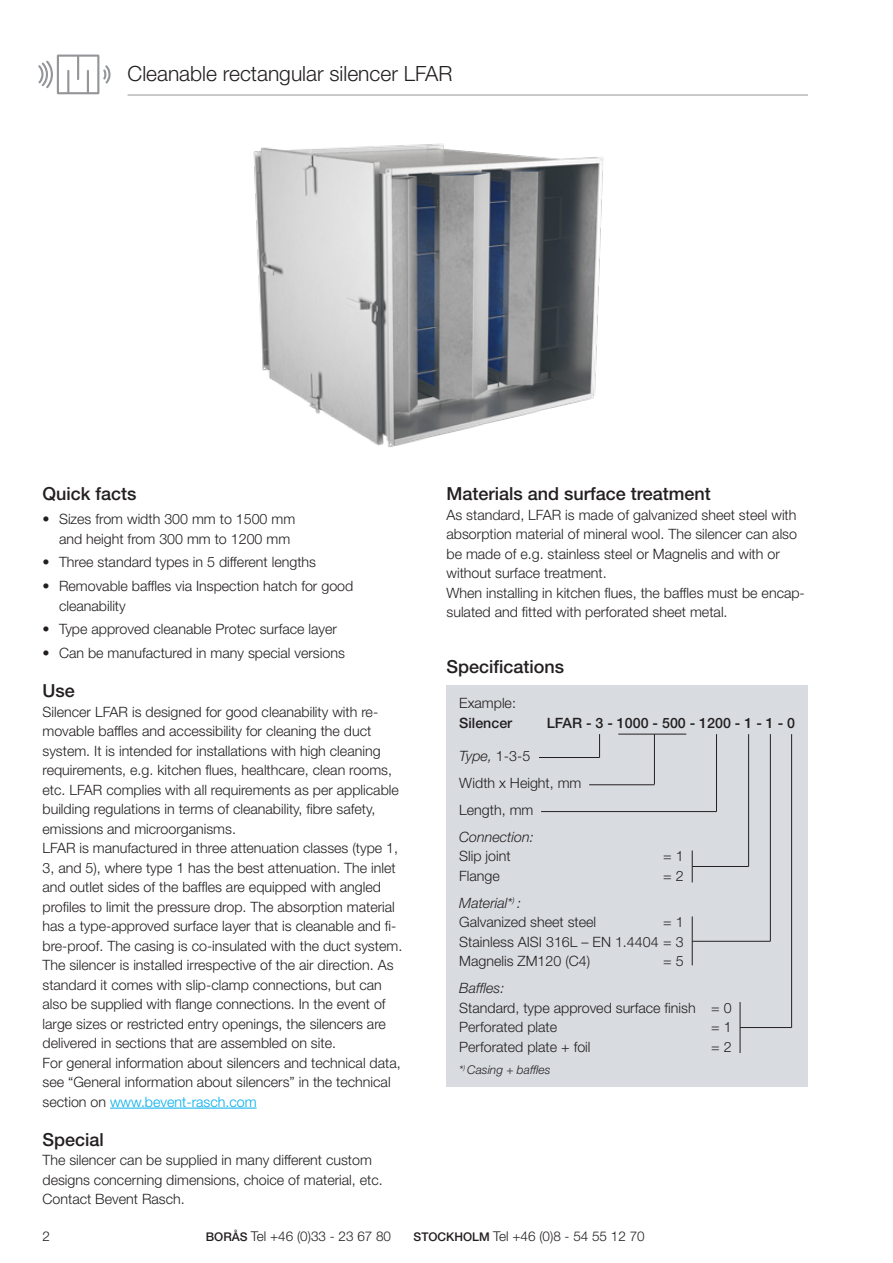
<style>
.page{position:relative;width:893px;height:1263px;background:#fff}
.page>*{position:absolute;margin:0;border:0;box-sizing:border-box;transform-origin:0 0}
.t1{font:300 21px "Helvetica Neue LT Std";color:#231f20}
.t2{font:500 18px "Helvetica Neue LT Std";color:#231f20}
.t3{font:300 14.25px/19.5px "Helvetica Neue LT Std";color:#231f20}
.t4{font:500 14.25px "Helvetica Neue LT Std";color:#231f20}
.t5{font:italic 300 14.25px "Helvetica Neue LT Std";color:#231f20}
.t6{font:300 13.5px "Helvetica Neue LT Std";color:#231f20}
.t7{font:italic 300 12px "Helvetica Neue LT Std";color:#231f20}
.s1{color:#00aeef}
.s2{font-style:italic}
.s3{font-weight:500;font-size:12px}
</style>
<div class="page">
<svg style="left:38px;top:55px;width:73px;height:39px"></svg>
<hr style="left:128px;top:95px;width:680px;height:1px;background:#939598">
<img style="left:253px;top:143px;width:351px;height:304px">
<div style="left:446px;top:685px;width:362px;height:402px;background:#d8dce1"></div>
<hr style="left:539px;top:757px;width:61px;height:1px;background:#231f20">
<hr style="left:589px;top:784px;width:65px;height:1px;background:#231f20">
<hr style="left:541px;top:811px;width:175px;height:1px;background:#231f20">
<hr style="left:618px;top:734px;width:68px;height:1px;background:#231f20">
<svg style="left:599px;top:734px;width:1px;height:23px"></svg>
<hr style="left:654px;top:734px;width:1px;height:50px;background:#231f20">
<hr style="left:692px;top:850px;width:1px;height:32px;background:#231f20">
<hr style="left:110px;top:1108px;width:147px;height:1px;background:#00aeef">
<hr style="left:716px;top:734px;width:1px;height:77px;background:#231f20">
<hr style="left:748px;top:734px;width:1px;height:132px;background:#231f20">
<hr style="left:770px;top:734px;width:1px;height:207px;background:#231f20">
<hr style="left:692px;top:866px;width:57px;height:1px;background:#231f20">
<hr style="left:692px;top:941px;width:78px;height:1px;background:#231f20">
<hr style="left:740px;top:1027px;width:52px;height:1px;background:#231f20">
<hr style="left:692px;top:916px;width:1px;height:49px;background:#231f20">
<hr style="left:740px;top:1002px;width:1px;height:51px;background:#231f20">
<hr style="left:791px;top:734px;width:1px;height:293px;background:#231f20">
<h1 class="t1" style="left:128px;top:61px;width:326px">Cleanable rectangular silencer LFAR</h1>
<p class="t2" style="left:43px;top:483px;width:96px">Quick facts</p>
<p class="t3" style="left:59px;top:509px;width:238px;text-indent:-17px">• Sizes from width 300 mm to 1500 mm and height from 300 mm to 1200 mm</p>
<p class="t3" style="left:43px;top:552px;width:275px">• Three standard types in 5 different lengths</p>
<p class="t3" style="left:59px;top:576px;width:296px;text-indent:-17px">• Removable baffles via Inspection hatch for good cleanability</p>
<p class="t3" style="left:43px;top:619px;width:296px">• Type approved cleanable Protec surface layer</p>
<p class="t3" style="left:43px;top:643px;width:304px">• Can be manufactured in many special versions</p>
<p class="t2" style="left:43px;top:680px;width:34px">Use</p>
<p class="t3" style="left:43px;top:701px;width:361px">Silencer LFAR is designed for good cleanability with re&shy;movable baffles and accessibility for cleaning the duct system. It is intended for installations with high cleaning requirements, e.g. kitchen flues, healthcare, clean rooms, etc. LFAR complies with all requirements as per applicable building regulations in terms of cleanability, fibre safety, emissions and microorganisms.<br>LFAR is manufactured in three attenuation classes (type 1, 3, and 5), where type 1 has the best attenuation. The inlet and outlet sides of the baffles are equipped with angled profiles to limit the pressure drop. The absorption material has a type-approved surface layer that is cleanable and fi&shy;bre-proof. The casing is co-insulated with the duct system.<br>The silencer is installed irrespective of the air direction. As standard it comes with slip-clamp connections, but can also be supplied with flange connections. In the event of large sizes or restricted entry openings, the silencers are delivered in sections that are assembled on site.<br>For general information about silencers and technical data, see “General information about silencers” in the technical section on <span class="s1">www.bevent-rasch.com</span></p>
<p class="t2" style="left:43px;top:1128px;width:63px">Special</p>
<p class="t3" style="left:43px;top:1150px;width:342px">The silencer can be supplied in many different custom designs concerning dimensions, choice of material, etc.<br>Contact Bevent Rasch.</p>
<p class="t2" style="left:446px;top:483px;width:266px">Materials and surface treatment</p>
<p class="t3" style="left:446px;top:505px;width:360px">As standard, LFAR is made of galvanized sheet steel with absorption material of mineral wool. The silencer can also be made of e.g. stainless steel or Magnelis and with or without surface treatment.<br>When installing in kitchen flues, the baffles must be encap&shy;sulated and fitted with perforated sheet metal.</p>
<p class="t2" style="left:446px;top:655px;width:119px">Specifications</p>
<p class="t3" style="left:459px;top:693px;width:58px">Example:</p>
<p class="t4" style="left:459px;top:714px;width:55px">Silencer</p>
<p class="t4" style="left:547px;top:714px;width:250px">LFAR - 3 - 1000 - 500 - 1200 - 1 - 1 - 0</p>
<p class="t3" style="left:459px;top:742px;width:124px;line-height:27px"><span class="s2">Type,</span> 1-3-5<br>Width x Height, mm<br>Length, mm</p>
<p class="t5" style="left:459px;top:828px;width:76px">Connection:</p>
<p class="t3" style="left:459px;top:846px;width:53px">Slip joint</p>
<p class="t3" style="left:663px;top:846px;width:22px">= 1</p>
<p class="t3" style="left:459px;top:865px;width:42px">Flange</p>
<p class="t3" style="left:663px;top:865px;width:22px">= 2</p>
<p class="t3" style="left:459px;top:892px;width:139px"><span class="s2">Material*</span><sup>)</sup> <span class="s2">:<br></span>Galvanized sheet steel</p>
<p class="t3" style="left:459px;top:912px;width:226px;text-align:justify;text-indent:204px">= 1<br>Stainless AISI 316L – EN 1.4404 = 3<br>Magnelis ZM120 (C4)</p>
<p class="t3" style="left:663px;top:951px;width:22px">= 5</p>
<p class="t5" style="left:459px;top:979px;width:47px">Baffles:</p>
<p class="t3" style="left:459px;top:997px;width:274px">Standard, type approved surface finish = 0<br>Perforated plate</p>
<p class="t3" style="left:711px;top:1017px;width:22px">= 1</p>
<p class="t3" style="left:459px;top:1036px;width:133px">Perforated plate + foil</p>
<p class="t3" style="left:711px;top:1036px;width:22px">= 2</p>
<p class="t7" style="left:459px;top:1062px;width:93px">*<sup>)</sup> Casing + baffles</p>
<p class="t6" style="left:43px;top:1228px;width:9px">2</p>
<p class="t6" style="left:206px;top:1228px;width:187px"><span class="s3">BORÅS</span> Tel +46 (0)33 - 23 67 80</p>
<p class="t6" style="left:414px;top:1228px;width:233px"><span class="s3">STOCKHOLM</span> Tel +46 (0)8 - 54 55 12 70</p>
</div>
